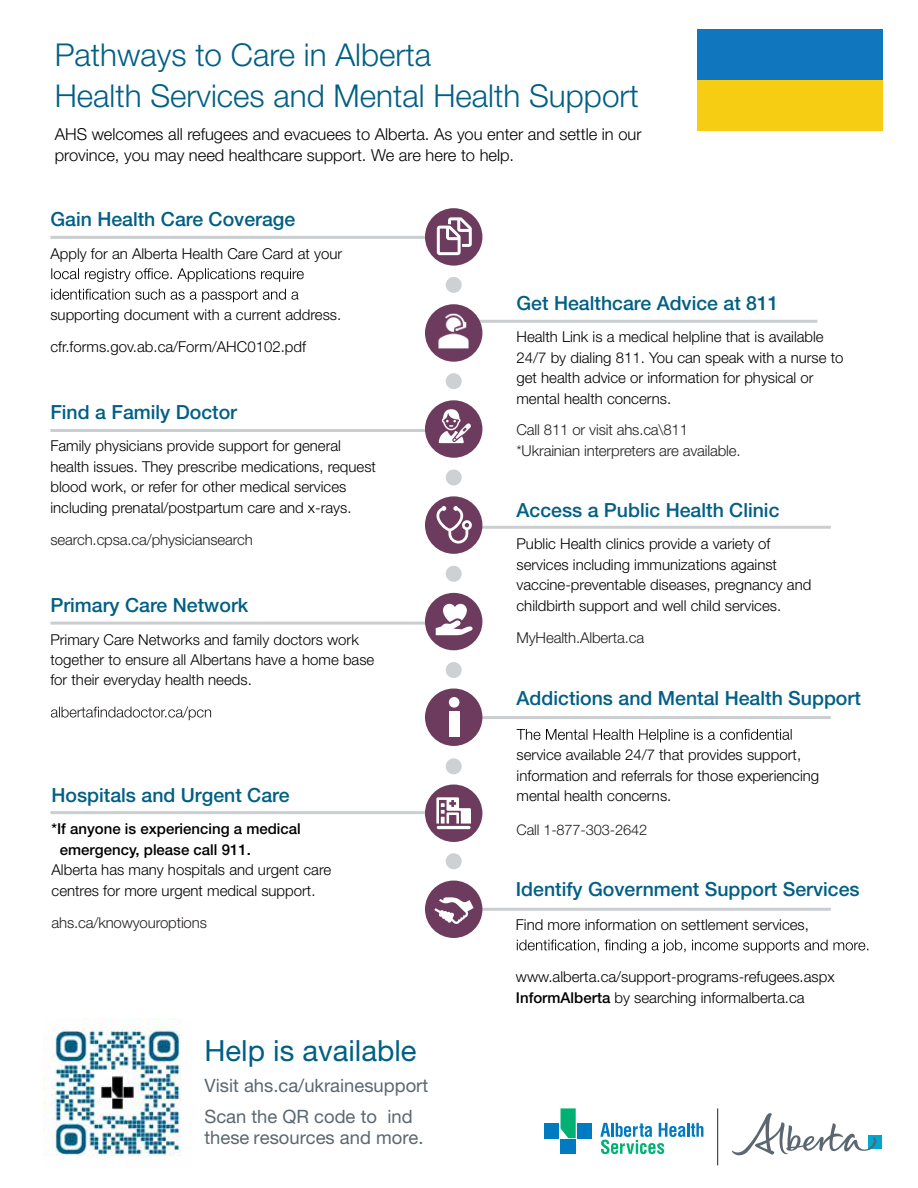
<style>
.page{position:relative;width:918px;height:1188px;background:#fff}
.page>*{position:absolute;margin:0;border:0;box-sizing:border-box;transform-origin:0 0}
.t1{font:300 31.5px/40.5px "Helvetica Neue LT Std";color:#005f85}
.t2{font:29.25px "Helvetica Neue LT Std";color:#005f85}
.t3{font:500 19.5px "Helvetica Neue LT Std";color:#005f85}
.t4{font:18.45px/30.6px "Helvetica Neue LT Std";color:#5b6770}
.t5{font:300 16.5px/21px "Helvetica Neue LT Std";color:#010101}
.t6{font:300 15px/20.5px "Helvetica Neue LT Std";color:#010101}
.t7{font:300 15px/20.5px "Helvetica Neue LT Std";letter-spacing:-.01em;color:#231f20}
.t8{font:500 15px "Helvetica Neue LT Std";color:#010101}
.t9{font:300 14.7px "Helvetica Neue LT Std";letter-spacing:-.01em;color:#231f20}
.s1{font-weight:500}
</style>
<div class="page">
<hr style="left:687px;top:1123px;width:3px;height:14px;background:#007ac1">
<svg style="left:691px;top:1123px;width:13px;height:14px"></svg>
<svg style="left:600px;top:1123px;width:85px;height:31px"></svg>
<div style="left:545px;top:1123px;width:14px;height:15px;background:#007ac1"></div>
<div style="left:577px;top:1123px;width:15px;height:15px;background:#007ac1"></div>
<div style="left:560px;top:1140px;width:16px;height:14px;background:#007ac1"></div>
<svg style="left:561px;top:1108px;width:15px;height:30px"></svg>
<hr style="left:717px;top:1108px;width:1px;height:57px;background:#231f20">
<div style="left:869px;top:1135px;width:13px;height:13px;background:#00a7cf"></div>
<svg style="left:732px;top:1113px;width:145px;height:43px"></svg>
<hr style="left:462px;top:716px;width:369px;height:3px;background:#cbced1">
<svg style="left:517px;top:729px;width:275px;height:14px"></svg>
<hr style="left:50px;top:811px;width:384px;height:3px;background:#cbced1">
<hr style="left:50px;top:622px;width:384px;height:3px;background:#cbced1">
<svg style="left:51px;top:706px;width:160px;height:14px"></svg>
<hr style="left:50px;top:429px;width:384px;height:3px;background:#cbced1">
<hr style="left:50px;top:236px;width:384px;height:3px;background:#cbced1">
<hr style="left:462px;top:526px;width:369px;height:3px;background:#cbced1">
<hr style="left:462px;top:320px;width:355px;height:3px;background:#cbced1">
<svg style="left:51px;top:268px;width:253px;height:14px"></svg>
<svg style="left:51px;top:289px;width:248px;height:13px"></svg>
<img style="left:44px;top:1018px;width:137px;height:138px">
<div style="left:698px;top:80px;width:185px;height:51px;background:#f6cd12"></div>
<div style="left:698px;top:30px;width:185px;height:50px;background:#1077be"></div>
<div style="left:425px;top:304px;width:57px;height:58px;background:#6c3b5e;border-radius:50%"></div>
<img style="left:432px;top:309px;width:44px;height:44px">
<div style="left:425px;top:785px;width:57px;height:57px;background:#6c3b5e;border-radius:50%"></div>
<svg style="left:436px;top:797px;width:35px;height:32px"></svg>
<div style="left:425px;top:496px;width:57px;height:58px;background:#6c3b5e;border-radius:50%"></div>
<svg style="left:436px;top:506px;width:36px;height:38px"></svg>
<div style="left:425px;top:593px;width:57px;height:57px;background:#6c3b5e;border-radius:50%"></div>
<svg style="left:436px;top:604px;width:37px;height:31px"></svg>
<div style="left:446px;top:758px;width:16px;height:16px;background:#ced1d4;border-radius:50%"></div>
<div style="left:446px;top:853px;width:16px;height:16px;background:#ced1d4;border-radius:50%"></div>
<div style="left:446px;top:662px;width:16px;height:16px;background:#ced1d4;border-radius:50%"></div>
<div style="left:446px;top:566px;width:16px;height:16px;background:#ced1d4;border-radius:50%"></div>
<div style="left:446px;top:469px;width:16px;height:16px;background:#ced1d4;border-radius:50%"></div>
<div style="left:446px;top:373px;width:16px;height:16px;background:#ced1d4;border-radius:50%"></div>
<div style="left:446px;top:277px;width:16px;height:16px;background:#ced1d4;border-radius:50%"></div>
<div style="left:425px;top:400px;width:57px;height:58px;background:#6c3b5e;border-radius:50%"></div>
<svg style="left:439px;top:409px;width:32px;height:34px"></svg>
<div style="left:425px;top:208px;width:57px;height:58px;background:#6c3b5e;border-radius:50%"></div>
<svg style="left:437px;top:217px;width:35px;height:38px"></svg>
<div style="left:425px;top:689px;width:57px;height:57px;background:#6c3b5e;border-radius:50%"></div>
<div style="left:449px;top:711px;width:10px;height:26px;background:#fff"></div>
<div style="left:449px;top:697px;width:10px;height:11px;background:#fff;border-radius:50%"></div>
<hr style="left:462px;top:908px;width:369px;height:3px;background:#cbced1">
<svg style="left:517px;top:940px;width:351px;height:13px"></svg>
<div style="left:425px;top:881px;width:57px;height:57px;background:#6c3b5e;border-radius:50%"></div>
<svg style="left:434px;top:897px;width:40px;height:27px"></svg>
<h1 class="t1" style="left:55px;top:34px;width:586px">Pathways to Care in Alberta<br>Health Services and Mental Health Support</h1>
<p class="t5" style="left:55px;top:123px;width:588px">AHS welcomes all refugees and evacuees to Alberta. As you enter and settle in our province, you may need healthcare support. We are here to help.</p>
<h3 class="t3" style="left:50px;top:208px;width:246px">Gain Health Care Coverage</h3>
<p class="t6" style="left:50px;top:243px;width:293px">Apply for an Alberta Health Care Card at your</p>
<p class="t6" style="left:50px;top:298px;width:292px;line-height:31.8px">supporting document with a current address. cfr.forms.gov.ab.ca/Form/AHC0102.pdf</p>
<h3 class="t3" style="left:50px;top:400px;width:188px">Find a Family Doctor</h3>
<p class="t6" style="left:50px;top:435px;width:327px">Family physicians provide support for general health issues. They prescribe medications, request blood work, or refer for other medical services including prenatal/postpartum care and x-rays.</p>
<p class="t7" style="left:50px;top:529px;width:204px">search.cpsa.ca/physiciansearch</p>
<h3 class="t3" style="left:50px;top:594px;width:199px">Primary Care Network</h3>
<p class="t6" style="left:50px;top:629px;width:326px">Primary Care Networks and family doctors work together to ensure all Albertans have a home base for their everyday health needs.</p>
<h3 class="t3" style="left:52px;top:783px;width:240px">Hospitals and Urgent Care</h3>
<h3 class="t3" style="left:517px;top:291px;width:264px">Get Healthcare Advice at 811</h3>
<p class="t6" style="left:517px;top:326px;width:329px">Health Link is a medical helpline that is available 24/7 by dialing 811. You can speak with a nurse to get health advice or information for physical or mental health concerns.</p>
<p class="t7" style="left:517px;top:419px;width:226px">Call 811 or visit ahs.ca\811 *Ukrainian interpreters are available.</p>
<h3 class="t3" style="left:517px;top:499px;width:265px">Access a Public Health Clinic</h3>
<p class="t6" style="left:517px;top:533px;width:296px">Public Health clinics provide a variety of services including immunizations against vaccine-preventable diseases, pregnancy and childbirth support and well child services.</p>
<p class="t7" style="left:517px;top:627px;width:129px">MyHealth.Alberta.ca</p>
<h3 class="t3" style="left:517px;top:686px;width:346px">Addictions and Mental Health Support</h3>
<p class="t6" style="left:517px;top:744px;width:304px">service available 24/7 that provides support, information and referrals for those experiencing mental health concerns.</p>
<p class="t8" style="left:52px;top:820px;width:251px">*If anyone is experiencing a medical</p>
<p class="t9" style="left:517px;top:821px;width:132px">Call 1-877-303-2642</p>
<p class="t8" style="left:60px;top:840px;width:192px">emergency, please call 911.</p>
<p class="t6" style="left:52px;top:859px;width:281px">Alberta has many hospitals and urgent care centres for more urgent medical support.</p>
<p class="t7" style="left:52px;top:912px;width:157px">ahs.ca/knowyouroptions</p>
<h3 class="t3" style="left:516px;top:878px;width:345px">Identify Government Support Services</h3>
<p class="t6" style="left:516px;top:914px;width:295px">Find more information on settlement services,</p>
<p class="t6" style="left:516px;top:966px;width:320px">www.alberta.ca/support-programs-refugees.aspx<br><span class="s1">InformAlberta</span> by searching informalberta.ca</p>
<h2 class="t2" style="left:204px;top:1033px;width:214px">Help is available</h2>
<p class="t4" style="left:204px;top:1070px;width:225px">Visit ahs.ca/ukrainesupport<br>Scan the QR code to ind</p>
<p class="t4" style="left:204px;top:1122px;width:221px">these resources and more.</p>
</div>
